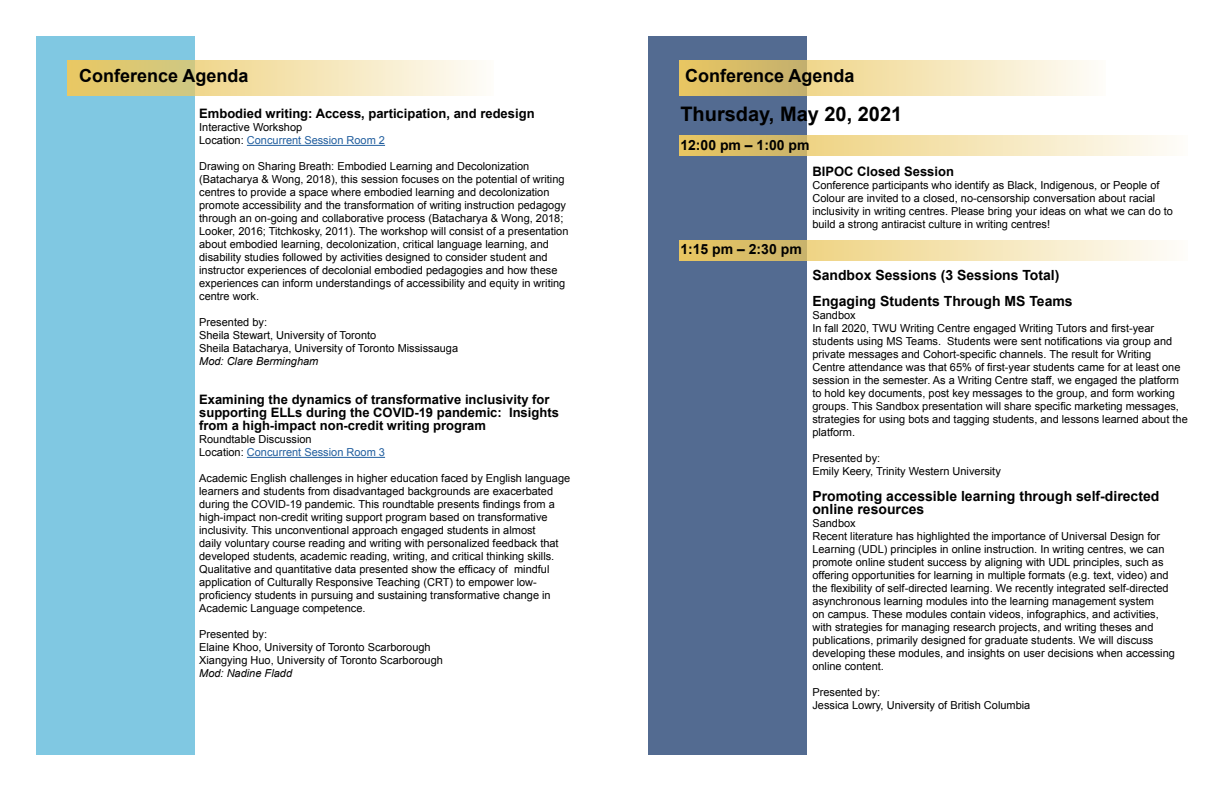
<style>
.page{position:relative;width:1224px;height:792px;background:#fff}
.page>*{position:absolute;margin:0;border:0;box-sizing:border-box;transform-origin:0 0}
.t1{font:700 20px "Arial";color:#000}
.t2{font:700 18px "Arial";color:#000}
.t3{font:700 14px/13px "Arial";color:#000}
.t4{font:700 13px/13px "Arial";color:#000}
.t5{font:11px/13px "Arial";color:#000}
.t6{font:italic 11px "Arial";color:#000}
.s1{color:#215e9e}
</style>
<div class="page">
<div style="left:36px;top:36px;width:159px;height:720px;background:#80c8e2"></div>
<div style="left:648px;top:36px;width:159px;height:720px;background:#536b91"></div>
<hr style="left:247px;top:145px;width:138px;height:1px;background:#215e9e">
<hr style="left:247px;top:457px;width:138px;height:1px;background:#215e9e">
<svg style="left:68px;top:60px;width:411px;height:36px;background:#eedea7"></svg>
<svg style="left:680px;top:60px;width:411px;height:36px;background:#ecdaa3"></svg>
<svg style="left:680px;top:135px;width:489px;height:21px;background:#eedca5"></svg>
<svg style="left:680px;top:240px;width:489px;height:21px;background:#eedca5"></svg>
<p class="t2" style="left:79px;top:64px;width:171px">Conference Agenda</p>
<p class="t2" style="left:685px;top:64px;width:171px">Conference Agenda</p>
<p class="t4" style="left:199px;top:108px;width:337px">Embodied writing: Access, participation, and redesign</p>
<p class="t5" style="left:199px;top:121px;width:187px">Interactive Workshop<br>Location: <span class="s1">Concurrent Session Room 2</span></p>
<p class="t5" style="left:199px;top:160px;width:371px">Drawing on Sharing Breath: Embodied Learning and Decolonization (Batacharya &amp; Wong, 2018), this session focuses on the potential of writing centres to provide a space where embodied learning and decolonization promote accessibility and the transformation of writing instruction pedagogy through an on-going and collaborative process (Batacharya &amp; Wong, 2018; Looker, 2016; Titchkosky, 2011). The workshop will consist of a presentation about embodied learning, decolonization, critical language learning, and disability studies followed by activities designed to consider student and instructor experiences of decolonial embodied pedagogies and how these experiences can inform understandings of accessibility and equity in writing centre work.</p>
<p class="t5" style="left:199px;top:316px;width:261px">Presented by:<br>Sheila Stewart, University of Toronto<br>Sheila Batacharya, University of Toronto Mississauga</p>
<p class="t6" style="left:199px;top:354px;width:121px">Mod: Clare Bermingham</p>
<p class="t4" style="left:199px;top:394px;width:361px">Examining the dynamics of transformative inclusivity for supporting ELLs during the COVID-19 pandemic: Insights from a high-impact non-credit writing program</p>
<p class="t5" style="left:199px;top:433px;width:187px">Roundtable Discussion<br>Location: <span class="s1">Concurrent Session Room 3</span></p>
<p class="t5" style="left:199px;top:472px;width:373px">Academic English challenges in higher education faced by English language learners and students from disadvantaged backgrounds are exacerbated</p>
<p class="t5" style="left:199px;top:498px;width:357px">during the COVID-19 pandemic. This roundtable presents findings from a</p>
<p class="t5" style="left:199px;top:511px;width:361px">high-impact non-credit writing support program based on transformative inclusivity. This unconventional approach engaged students in almost daily voluntary course reading and writing with personalized feedback that developed students‚ academic reading, writing, and critical thinking skills.</p>
<p class="t5" style="left:199px;top:563px;width:352px">Qualitative and quantitative data presented show the efficacy of mindful</p>
<p class="t5" style="left:199px;top:576px;width:339px">application of Culturally Responsive Teaching (CRT) to empower low-</p>
<p class="t5" style="left:199px;top:589px;width:353px">proficiency students in pursuing and sustaining transformative change in</p>
<p class="t5" style="left:199px;top:602px;width:168px">Academic Language competence.</p>
<p class="t5" style="left:199px;top:628px;width:245px">Presented by:<br>Elaine Khoo, University of Toronto Scarborough<br>Xiangying Huo, University of Toronto Scarborough</p>
<p class="t6" style="left:199px;top:666px;width:94px">Mod: Nadine Fladd</p>
<h2 class="t1" style="left:680px;top:101px;width:223px">Thursday, May 20, 2021</h2>
<p class="t3" style="left:680px;top:139px;width:131px">12:00 pm – 1:00 pm</p>
<p class="t4" style="left:812px;top:166px;width:143px">BIPOC Closed Session</p>
<p class="t5" style="left:812px;top:179px;width:362px">Conference participants who identify as Black, Indigenous, or People of Colour are invited to a closed, no-censorship conversation about racial inclusivity in writing centres. Please bring your ideas on what we can do to build a strong antiracist culture in writing centres!</p>
<p class="t3" style="left:680px;top:243px;width:123px">1:15 pm – 2:30 pm</p>
<p class="t3" style="left:812px;top:269px;width:249px">Sandbox Sessions (3 Sessions Total)</p>
<h3 class="t3" style="left:812px;top:295px;width:262px">Engaging Students Through MS Teams</h3>
<p class="t5" style="left:812px;top:309px;width:45px">Sandbox</p>
<p class="t5" style="left:812px;top:322px;width:370px">In fall 2020, TWU Writing Centre engaged Writing Tutors and first-year students using MS Teams. Students were sent notifications via group and private messages and Cohort-specific channels. The result for Writing Centre attendance was that 65% of first-year students came for at least one</p>
<p class="t5" style="left:812px;top:374px;width:368px">session in the semester. As a Writing Centre staff, we engaged the platform to hold key documents, post key messages to the group, and form working</p>
<p class="t5" style="left:812px;top:400px;width:368px">groups. This Sandbox presentation will share specific marketing messages,</p>
<p class="t5" style="left:812px;top:413px;width:377px">strategies for using bots and tagging students, and lessons learned about the platform.</p>
<p class="t5" style="left:812px;top:452px;width:190px">Presented by:<br>Emily Keery, Trinity Western University</p>
<h3 class="t3" style="left:812px;top:490px;width:348px">Promoting accessible learning through self-directed online resources</h3>
<p class="t5" style="left:812px;top:517px;width:358px">Sandbox<br>Recent literature has highlighted the importance of Universal Design for Learning (UDL) principles in online instruction. In writing centres, we can promote online student success by aligning with UDL principles, such as offering opportunities for learning in multiple formats (e.g. text, video) and</p>
<p class="t5" style="left:812px;top:582px;width:358px">the flexibility of self-directed learning. We recently integrated self-directed</p>
<p class="t5" style="left:812px;top:595px;width:364px">asynchronous learning modules into the learning management system<br>on campus. These modules contain videos, infographics, and activities, with strategies for managing research projects, and writing theses and publications, primarily designed for graduate students. We will discuss developing these modules, and insights on user decisions when accessing online content.</p>
<p class="t5" style="left:812px;top:686px;width:220px">Presented by:<br>Jessica Lowry, University of British Columbia</p>
</div>
